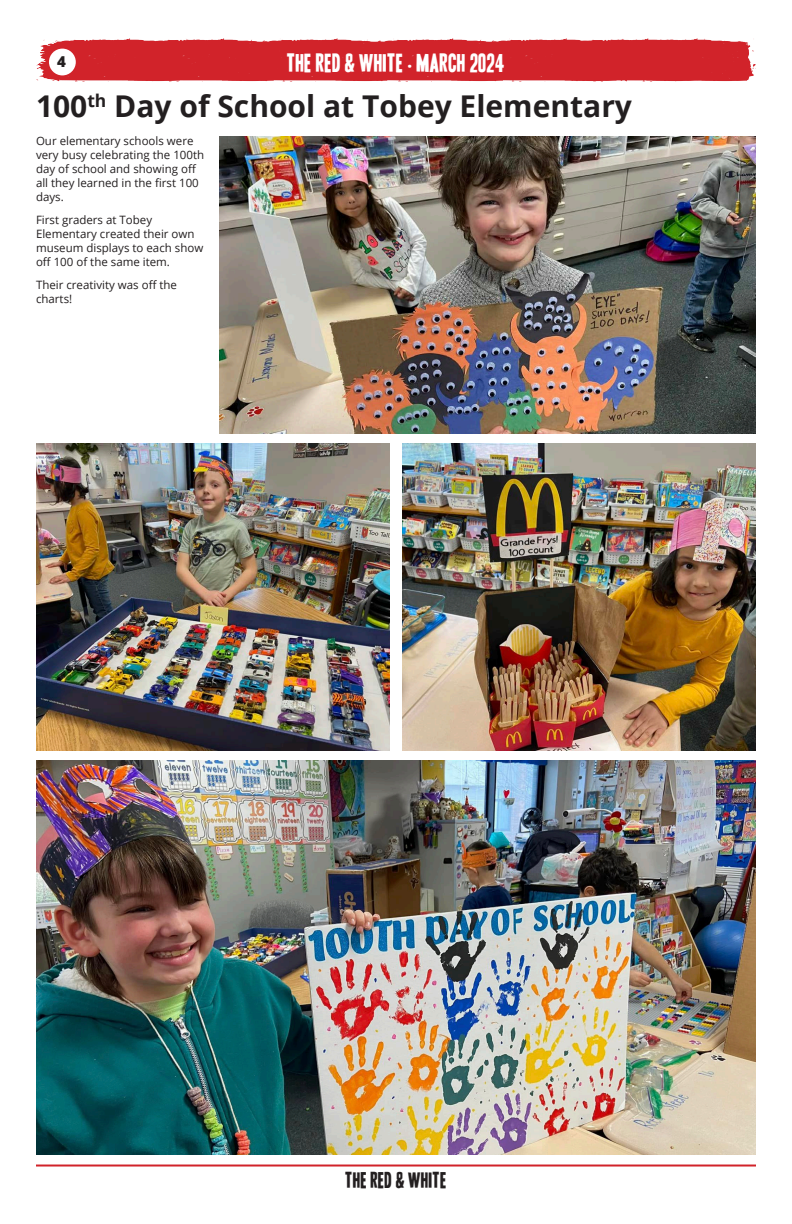
<style>
.page{position:relative;width:792px;height:1224px;background:#fff}
.page>*{position:absolute;margin:0;border:0;box-sizing:border-box;transform-origin:0 0}
.t1{font:700 30px "Open Sans";color:#231f20}
.t2{font:23px "Vivela Rivoluzione Vivela Rivoluz";color:#fff}
.t3{font:20px "Vivela Rivoluzione Vivela Rivoluz";color:#231f20}
.t4{font:800 15px "Open Sans";color:#231f20}
.t5{font:11.5px/14px "Open Sans";color:#231f20}
.s1{font-family:"Open Sans";font-weight:800;font-size:16px}
</style>
<div class="page">
<hr style="left:36px;top:1165px;width:720px;height:2px;background:#d1232a">
<img style="left:36px;top:38px;width:720px;height:44px">
<div style="left:49px;top:49px;width:27px;height:26px;background:#fff;border-radius:50%"></div>
<img style="left:219px;top:137px;width:537px;height:296px">
<img style="left:36px;top:443px;width:354px;height:307px">
<img style="left:402px;top:443px;width:354px;height:307px">
<img style="left:36px;top:760px;width:720px;height:395px">
<h3 class="t4" style="left:57px;top:50px;width:10px">4</h3>
<h2 class="t2" style="left:287px;top:53px;width:220px">THE RED &amp; WHITE <span class="s1">·</span> MARCH 2024</h2>
<p class="t1" style="left:36px;top:85px;width:598px">100<sup>th</sup> Day of School at Tobey Elementary</p>
<p class="t5" style="left:36px;top:134px;width:170px">Our elementary schools were very busy celebrating the 100th day of school and showing off all they learned in the first 100 days.</p>
<p class="t5" style="left:36px;top:213px;width:169px">First graders at Tobey<br>Elementary created their own museum displays to each show off 100 of the same item.</p>
<p class="t5" style="left:36px;top:278px;width:143px">Their creativity was off the charts!</p>
<h3 class="t3" style="left:345px;top:1171px;width:103px">THE RED &amp; WHITE</h3>
</div>
